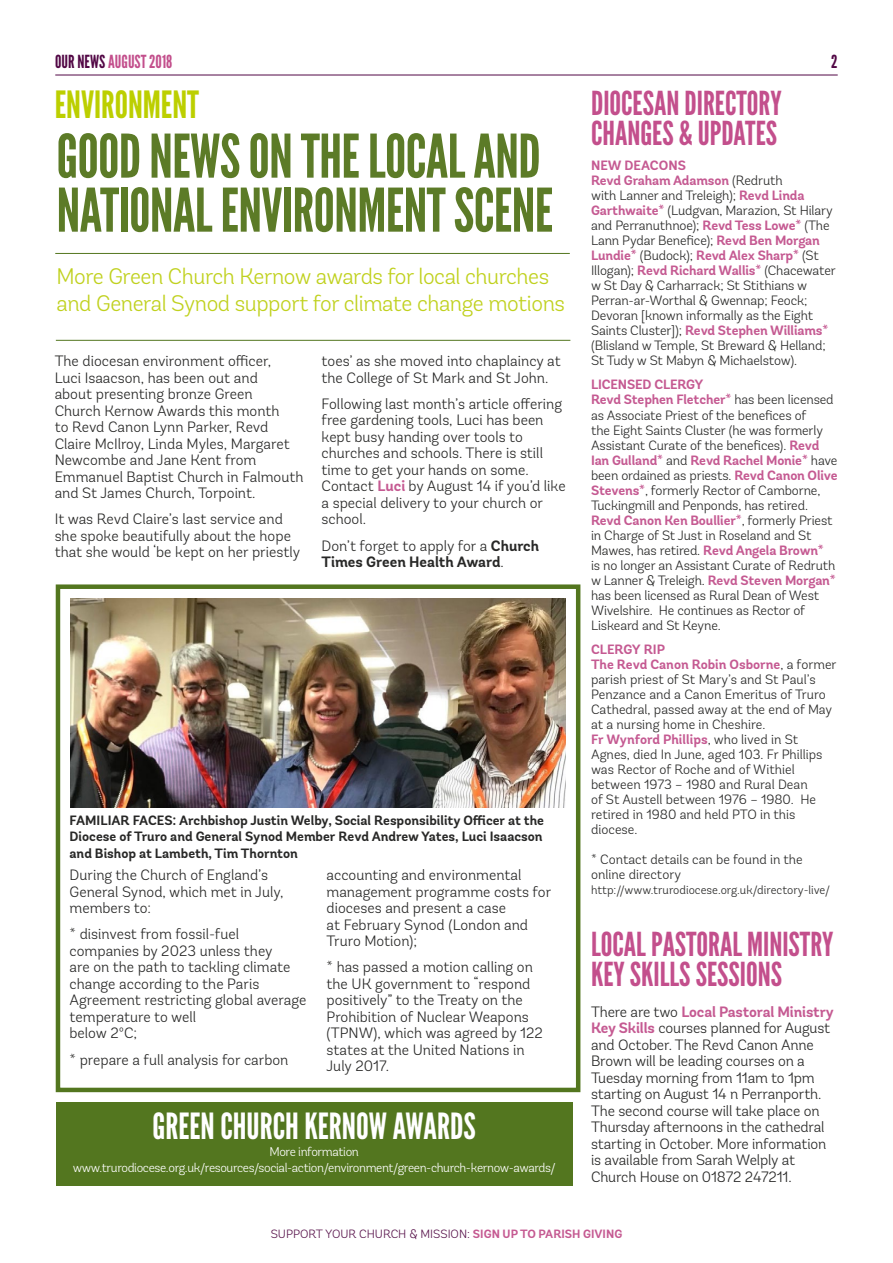
<style>
.page{position:relative;width:893px;height:1263px;background:#fff}
.page>*{position:absolute;margin:0;border:0;box-sizing:border-box;transform-origin:0 0}
.t1{font:60px/54px "League Gothic";letter-spacing:-.01em;color:#5c7b27}
.t2{font:37.5px "League Gothic";color:#bccf00}
.t3{font:36px "League Gothic";color:#fff}
.t4{font:33px/30px "League Gothic";color:#c34f8c}
.t5{font:300 22.5px/27px "Andes Rounded";letter-spacing:-.02em;color:#c0d11e}
.t6{font:18px "League Gothic";color:#c34f8c}
.t7{font:18px "League Gothic";color:#520745}
.t8{font:300 15px/16.5px "Andes Rounded";color:#282827}
.t9{font:700 15px/16.5px "Andes Rounded";color:#282827}
.t10{font:300 13.5px/15px "Andes Rounded";letter-spacing:-.01em;color:#282827}
.t11{font:700 13.5px/16.5px "Andes Rounded";color:#282827;text-align:justify}
.t12{font:300 12.75px/16.5px "Andes Rounded";letter-spacing:-.03em;color:#fff;text-align:center}
.t13{font:300 12px "Andes Rounded";color:#58134b}
.t14{font:300 12px "Andes Rounded";color:#282827}
.s1{color:#520745}
.s2{font-weight:700;color:#c55a92}
.s3{font-weight:300}
</style>
<div class="page">
<hr style="left:55px;top:75px;width:783px;height:1px;background:#520745">
<div style="left:56px;top:1102px;width:516px;height:84px;background:#53761f"></div>
<div style="left:56px;top:584px;width:524px;height:508px;border:4px solid #53761f"></div>
<hr style="left:55px;top:253px;width:515px;height:1px;background:#53761f">
<hr style="left:56px;top:340px;width:514px;height:1px;background:#53761f">
<img style="left:71px;top:599px;width:495px;height:208px">
<p class="t6" style="left:55px;top:51px;width:119px"><span class="s1">OUR NEWS</span> AUGUST 2018</p>
<p class="t7" style="left:831px;top:51px;width:8px">2</p>
<h2 class="t2" style="left:55px;top:83px;width:146px">ENVIRONMENT</h2>
<h1 class="t1" style="left:57px;top:130px;width:498px">GOOD NEWS ON THE LOCAL AND<br>NATIONAL ENVIRONMENT SCENE</h1>
<h3 class="t5" style="left:57px;top:263px;width:510px">More Green Church Kernow awards for local churches and General Synod support for climate change motions</h3>
<p class="t8" style="left:55px;top:353px;width:250px">The diocesan environment officer,<br>Luci Isaacson, has been out and<br>about presenting bronze Green<br>Church Kernow Awards this month<br>to Revd Canon Lynn Parker, Revd<br>Claire McIlroy, Linda Myles, Margaret<br>Newcombe and Jane Kent from<br>Emmanuel Baptist Church in Falmouth and St James Church, Torpoint.</p>
<p class="t8" style="left:55px;top:511px;width:247px">It was Revd Claire’s last service and she spoke beautifully about the hope that she would ‘be kept on her priestly</p>
<p class="t8" style="left:322px;top:353px;width:241px">toes’ as she moved into chaplaincy at the College of St Mark and St John.</p>
<p class="t8" style="left:322px;top:395px;width:246px">Following last month’s article offering free gardening tools, Luci has been kept busy handing over tools to churches and schools. There is still time to get your hands on some.<br>Contact <span class="s2">Luci</span> by August 14 if you’d like a special delivery to your church or school.</p>
<p class="t9" style="left:322px;top:538px;width:219px"><span class="s3">Don’t forget to apply for a</span> Church<br>Times Green Health Award<span class="s3">.</span></p>
<p class="t11" style="left:70px;top:812px;width:476px">FAMILIAR FACES: Archbishop Justin Welby, Social Responsibility Officer at the Diocese of Truro and General Synod Member Revd Andrew Yates, Luci Isaacson and Bishop at Lambeth, Tim Thornton</p>
<p class="t8" style="left:70px;top:867px;width:216px">During the Church of England’s<br>General Synod, which met in July, members to:</p>
<p class="t8" style="left:70px;top:926px;width:238px">* disinvest from fossil-fuel companies by 2023 unless they<br>are on the path to tackling climate change according to the Paris<br>Agreement restricting global average temperature to well<br>below 2ºC;</p>
<p class="t8" style="left:70px;top:1051px;width:220px">* prepare a full analysis for carbon</p>
<p class="t8" style="left:327px;top:867px;width:226px">accounting and environmental management programme costs for dioceses and present a case<br>at February Synod (London and<br>Truro Motion);</p>
<p class="t8" style="left:327px;top:959px;width:218px">* has passed a motion calling on the UK government to “respond positively” to the Treaty on the<br>Prohibition of Nuclear Weapons (TPNW), which was agreed by 122 states at the United Nations in<br>July 2017.</p>
<h3 class="t3" style="left:153px;top:1105px;width:325px">GREEN CHURCH KERNOW AWARDS</h3>
<p class="t12" style="left:73px;top:1143px;width:484px">More information www.trurodiocese.org.uk/resources/social-action/environment/green-church-kernow-awards/</p>
<h3 class="t4" style="left:591px;top:88px;width:192px">DIOCESAN DIRECTORY<br>CHANGES &amp; UPDATES</h3>
<p class="t10" style="left:591px;top:158px;width:246px"><span class="s2">NEW DEACONS<br>Revd Graham Adamson</span> (Redruth<br>with Lanner and Treleigh); <span class="s2">Revd Linda Garthwaite*</span> (Ludgvan, Marazion, St Hilary and Perranuthnoe); <span class="s2">Revd Tess Lowe*</span> (The Lann Pydar Benefice); <span class="s2">Revd Ben Morgan Lundie*</span> (Budock); <span class="s2">Revd Alex Sharp*</span> (St Illogan); <span class="s2">Revd Richard Wallis*</span> (Chacewater w St Day &amp; Carharrack; St Stithians w Perran-ar-Worthal &amp; Gwennap; Feock; Devoran [known informally as the Eight Saints Cluster]); <span class="s2">Revd Stephen Williams* </span>(Blisland w Temple, St Breward &amp; Helland; St Tudy w St Mabyn &amp; Michaelstow).</p>
<p class="t10" style="left:591px;top:377px;width:248px"><span class="s2">LICENSED CLERGY<br>Revd Stephen Fletcher*</span> has been licensed as Associate Priest of the benefices of<br>the Eight Saints Cluster (he was formerly Assistant Curate of the benefices). <span class="s2">Revd Ian Gulland*</span> and <span class="s2">Revd Rachel Monie*</span> have been ordained as priests. <span class="s2">Revd Canon Olive Stevens*</span>, formerly Rector of Camborne, Tuckingmill and Penponds, has retired.<br><span class="s2">Revd Canon Ken Boullier*</span>, formerly Priest in Charge of St Just in Roseland and St Mawes, has retired. <span class="s2">Revd Angela Brown*<br></span>is no longer an Assistant Curate of Redruth w Lanner &amp; Treleigh. <span class="s2">Revd Steven Morgan* </span>has been licensed as Rural Dean of West Wivelshire. He continues as Rector of Liskeard and St Keyne.</p>
<p class="t10" style="left:591px;top:642px;width:247px"><span class="s2">CLERGY RIP<br>The Revd Canon Robin Osborne</span>, a former parish priest of St Mary’s and St Paul’s<br>Penzance and a Canon Emeritus of Truro<br>Cathedral, passed away at the end of May at a nursing home in Cheshire.<br><span class="s2">Fr Wynford Phillips</span>, who lived in St<br>Agnes, died In June, aged 103. Fr Phillips was Rector of Roche and of Withiel between 1973 – 1980 and Rural Dean<br>of St Austell between 1976 – 1980. He retired in 1980 and held PTO in this diocese.</p>
<p class="t10" style="left:591px;top:852px;width:213px">* Contact details can be found in the online directory</p>
<p class="t14" style="left:591px;top:883px;width:241px">http://www.trurodiocese.org.uk/directory-live/</p>
<h3 class="t4" style="left:591px;top:930px;width:244px">LOCAL PASTORAL MINISTRY<br>KEY SKILLS SESSIONS</h3>
<p class="t8" style="left:591px;top:1003px;width:244px">There are two <span class="s2">Local Pastoral Ministry Key Skills</span> courses planned for August and October. The Revd Canon Anne Brown will be leading courses on a Tuesday morning from 11am to 1pm starting on August 14 n Perranporth.<br>The second course will take place on Thursday afternoons in the cathedral starting in October. More information is available from Sarah Welply at Church House on 01872 247211.</p>
<p class="t13" style="left:271px;top:1226px;width:353px">SUPPORT YOUR CHURCH &amp; MISSION: <span class="s2">SIGN UP TO PARISH GIVING</span></p>
</div>
